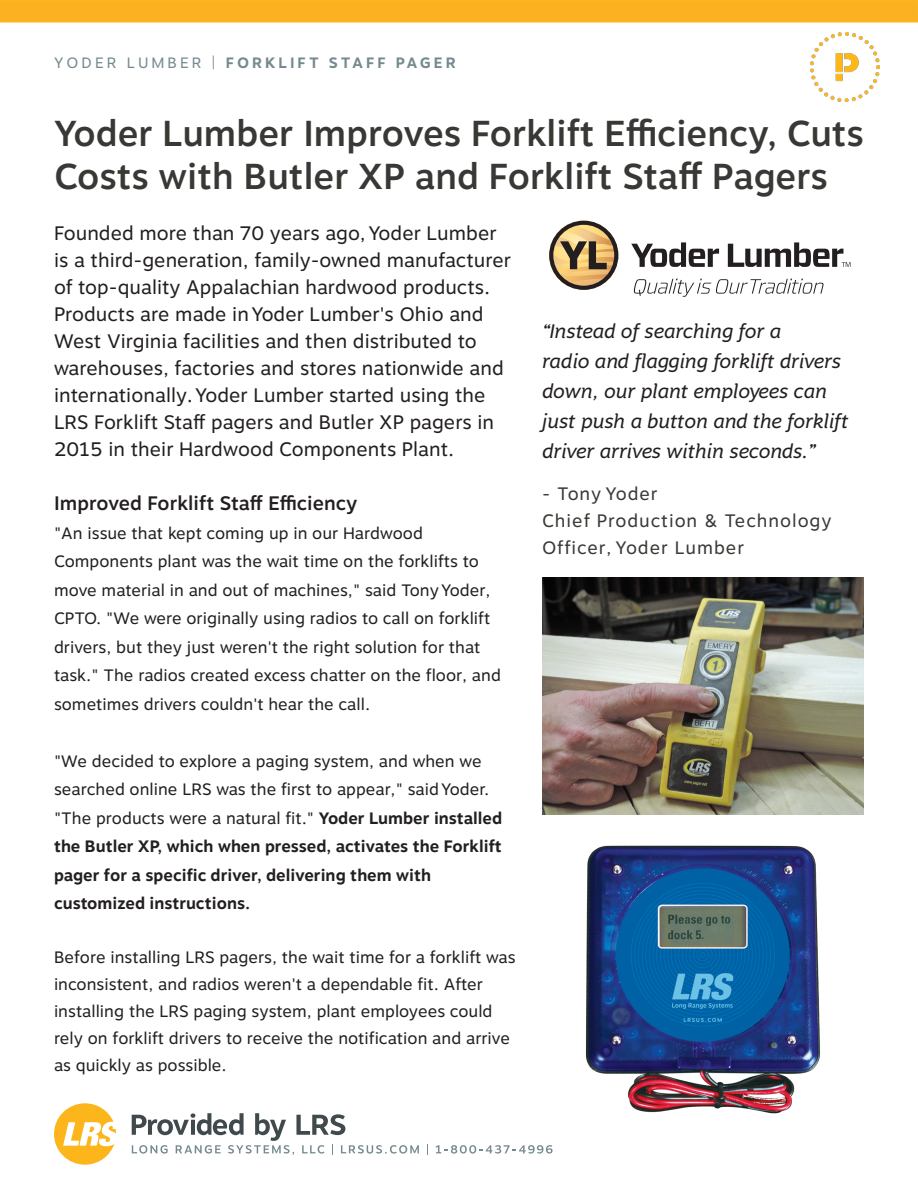
<style>
.page{position:relative;width:918px;height:1188px;background:#fff}
.page>*{position:absolute;margin:0;border:0;box-sizing:border-box;transform-origin:0 0}
.t1{font:500 36px/43.2px "Motiva Sans";color:#383935}
.t2{font:19.5px/27px "Motiva Sans";color:#231f20}
.t3{font:italic 19.5px/30px "Motiva Sans";color:#231f20}
.t4{font:500 19.5px "Motiva Sans";color:#231f20}
.t5{font:18px/27px "Motiva Sans";letter-spacing:.05em;color:#383935}
.t6{font:16.5px/28.5px "Motiva Sans";color:#231f20}
.t7{font:700 16.5px/28.5px "Motiva Sans";color:#231f20}
.t8{font:700 15px "Motiva Sans";letter-spacing:.2em;color:#758a8f}
.s1{font-weight:400}
</style>
<div class="page">
<svg style="left:54px;top:1103px;width:62px;height:62px"></svg>
<svg style="left:132px;top:1113px;width:287px;height:42px"></svg>
<svg style="left:436px;top:1145px;width:117px;height:9px"></svg>
<img style="left:810px;top:32px;width:69px;height:69px">
<svg style="left:631px;top:242px;width:88px;height:25px"></svg>
<svg style="left:633px;top:279px;width:191px;height:18px"></svg>
<svg style="left:549px;top:221px;width:69px;height:69px"></svg>
<svg style="left:728px;top:242px;width:122px;height:25px"></svg>
<img style="left:542px;top:577px;width:322px;height:238px">
<img style="left:585px;top:845px;width:235px;height:269px">
<div style="left:0;top:0;width:918px;height:22px;background:#fbb121"></div>
<p class="t8" style="left:54px;top:52px;width:403px"><span class="s1">YODER LUMBER |</span> FORKLIFT STAFF PAGER</p>
<p class="t1" style="left:54px;top:112px;width:811px">Yoder Lumber Improves Forklift Efficiency, Cuts<br>Costs with Butler XP and Forklift Staff Pagers</p>
<p class="t2" style="left:54px;top:220px;width:459px">Founded more than 70 years ago, Yoder Lumber is a third-generation, family-owned manufacturer of top-quality Appalachian hardwood products.<br>Products are made in Yoder Lumber's Ohio and West Virginia facilities and then distributed to warehouses, factories and stores nationwide and internationally. Yoder Lumber started using the LRS Forklift Staff pagers and Butler XP pagers in 2015 in their Hardwood Components Plant.</p>
<p class="t4" style="left:54px;top:489px;width:305px">Improved Forklift Staff Efficiency</p>
<p class="t6" style="left:54px;top:519px;width:448px">"An issue that kept coming up in our Hardwood Components plant was the wait time on the forklifts to move material in and out of machines," said Tony Yoder, CPTO. "We were originally using radios to call on forklift drivers, but they just weren't the right solution for that task." The radios created excess chatter on the floor, and sometimes drivers couldn't hear the call.</p>
<p class="t7" style="left:54px;top:747px;width:450px"><span class="s1">"We decided to explore a paging system, and when we searched online LRS was the first to appear," said Yoder. "The products were a natural fit."</span> Yoder Lumber installed the Butler XP, which when pressed, activates the Forklift pager for a specific driver, delivering them with customized instructions.</p>
<p class="t6" style="left:54px;top:944px;width:463px;line-height:27px">Before installing LRS pagers, the wait time for a forklift was inconsistent, and radios weren't a dependable fit. After installing the LRS paging system, plant employees could rely on forklift drivers to receive the notification and arrive as quickly as possible.</p>
<p class="t3" style="left:542px;top:316px;width:308px">“Instead of searching for a<br>radio and flagging forklift drivers down, our plant employees can just push a button and the forklift driver arrives within seconds.”</p>
<p class="t5" style="left:542px;top:480px;width:291px">- Tony Yoder<br>Chief Production &amp; Technology<br>Officer, Yoder Lumber</p>
</div>
